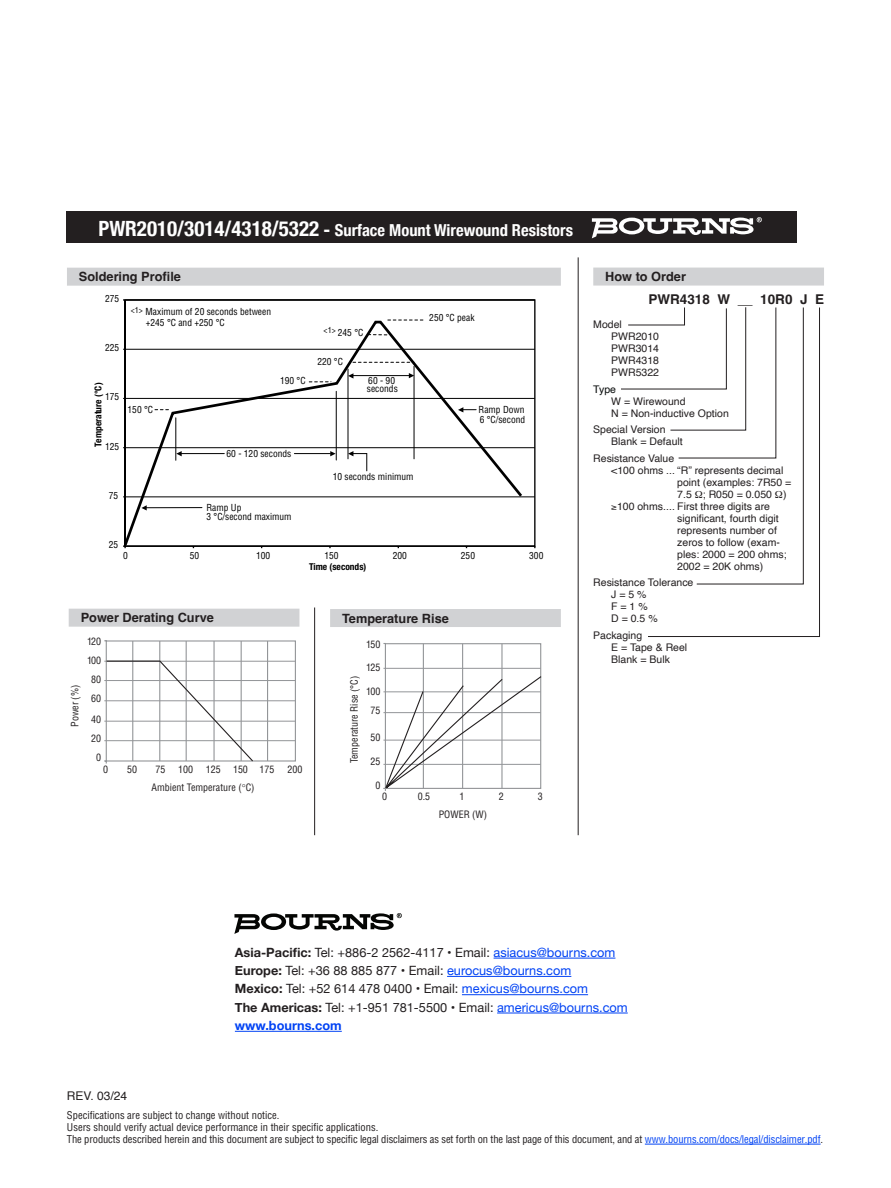
<style>
.page{position:relative;width:891px;height:1188px;background:#fff}
.page>*{position:absolute;margin:0;border:0;box-sizing:border-box;transform-origin:0 0}
.t1{font:700 condensed 16.5px "Helvetica Neue";color:#fff}
.t2{font:700 13.5px "Helvetica";color:#231f20}
.t3{font:12.75px "Helvetica Neue";color:#231f20}
.t4{font:700 12.75px "Helvetica";color:#231f20}
.t5{font:700 12.75px "Helvetica Neue";color:#0042f4}
.t6{font:12px "Helvetica";color:#231f20}
.t7{font:10.5px/12px "Helvetica";color:#231f20}
.negative_type_header{font:condensed 10.5px "Helvetica";letter-spacing:-.01em;color:#231f20}
.t8{font:condensed 10.05px/19.8px "Helvetica";color:#231f20;text-align:center}
.t9{font:condensed 9.45px/8.1px "Helvetica LT Std";color:#000}
.t10{font:700 condensed 9.45px "Helvetica Neue";color:#000}
.t11{font:condensed 8.1px "Helvetica LT Std";color:#000}
.s1{font-size:21px}
.s2{font-size:18.45px}
.s3{color:#080b0b}
.s4{font-weight:700}
.s5{color:#0042f4}
</style>
<div class="page">
<hr style="left:645px;top:1144px;width:176px;height:1px;background:#0042f4">
<div style="left:67px;top:212px;width:730px;height:31px;background:#231f20"></div>
<svg style="left:592px;top:217px;width:170px;height:21px"></svg>
<div style="left:67px;top:268px;width:494px;height:18px;background:#d1d2d4"></div>
<svg style="left:124px;top:299px;width:412px;height:247px"></svg>
<hr style="left:125px;top:545px;width:410px;height:2px;background:#000">
<svg style="left:123px;top:319px;width:402px;height:229px"></svg>
<hr style="left:352px;top:375px;width:58px;height:1px;background:#000">
<div style="left:593px;top:268px;width:231px;height:18px;background:#d1d2d4"></div>
<svg style="left:648px;top:307px;width:172px;height:330px"></svg>
<hr style="left:578px;top:257px;width:1px;height:578px;background:#231f20">
<div style="left:69px;top:609px;width:230px;height:18px;background:#d1d2d4"></div>
<svg style="left:104px;top:640px;width:192px;height:124px"></svg>
<div style="left:330px;top:609px;width:231px;height:18px;background:#d1d2d4"></div>
<svg style="left:383px;top:643px;width:159px;height:148px"></svg>
<hr style="left:314px;top:608px;width:1px;height:227px;background:#231f20">
<hr style="left:494px;top:958px;width:121px;height:1px;background:#0042f4">
<hr style="left:447px;top:976px;width:124px;height:1px;background:#0042f4">
<hr style="left:462px;top:994px;width:126px;height:1px;background:#0042f4">
<hr style="left:497px;top:1013px;width:131px;height:1px;background:#0042f4">
<hr style="left:235px;top:1031px;width:107px;height:1px;background:#0042f4">
<svg style="left:234px;top:913px;width:168px;height:21px"></svg>
<svg style="left:621px;top:307px;width:183px;height:278px"></svg>
<p class="t1" style="left:98px;top:216px;width:476px"><span class="s1">PWR2010/3014/4318/5322</span> <span class="s2">-</span> Surface Mount Wirewound Resistors</p>
<p class="t4" style="left:79px;top:269px;width:104px">Soldering Profile</p>
<p class="t9" style="left:105px;top:294px;width:16px">275</p>
<p class="t9" style="left:105px;top:344px;width:16px">225</p>
<p class="t11" style="left:131px;top:305px;width:14px">&lt;1&gt;</p>
<p class="t9" style="left:146px;top:306px;width:127px;line-height:11.2px">Maximum of 20 seconds between +245 °C and +250 °C</p>
<p class="t10" style="left:90px;top:447px;width:65px;rotate:-90deg">Temperature (°C)</p>
<p class="t9" style="left:105px;top:393px;width:16px">175</p>
<p class="t9" style="left:105px;top:442px;width:16px">125</p>
<p class="t9" style="left:128px;top:405px;width:27px">150 °C</p>
<p class="t9" style="left:280px;top:377px;width:27px">190 °C</p>
<p class="t9" style="left:227px;top:450px;width:66px">60 - 120 seconds</p>
<p class="t9" style="left:109px;top:491px;width:11px">75</p>
<p class="t9" style="left:109px;top:541px;width:11px">25</p>
<p class="t9" style="left:206px;top:502px;width:87px;line-height:9.9px">Ramp Up<br>3 °C/second maximum</p>
<p class="t11" style="left:324px;top:325px;width:14px">&lt;1&gt;</p>
<p class="t9" style="left:338px;top:329px;width:27px">245 °C</p>
<p class="t9" style="left:317px;top:357px;width:27px">220 °C</p>
<p class="t9" style="left:367px;top:377px;width:32px">60 - 90 seconds</p>
<p class="t9" style="left:333px;top:472px;width:82px">10 seconds minimum</p>
<p class="t9" style="left:429px;top:314px;width:47px">250 °C peak</p>
<p class="t9" style="left:479px;top:404px;width:48px;line-height:10.2px">Ramp Down<br>6 °C/second</p>
<p class="t9" style="left:123px;top:551px;width:6px">0</p>
<p class="t9" style="left:190px;top:551px;width:11px">50</p>
<p class="t9" style="left:256px;top:551px;width:16px">100</p>
<p class="t9" style="left:324px;top:551px;width:16px">150</p>
<p class="t9" style="left:393px;top:551px;width:16px">200</p>
<p class="t9" style="left:461px;top:551px;width:16px">250</p>
<p class="t9" style="left:529px;top:551px;width:16px">300</p>
<p class="t10" style="left:309px;top:559px;width:59px">Time (seconds)</p>
<p class="t4" style="left:81px;top:610px;width:135px">Power Derating Curve</p>
<p class="t8" style="left:87px;top:631px;width:16px">120</p>
<p class="t8" style="left:91px;top:669px;width:11px">80<br>60<br>40<br>20<br>0</p>
<p class="t8" style="left:87px;top:651px;width:16px">100</p>
<p class="t8" style="left:65px;top:727px;width:44px;rotate:-90deg">Power (%)</p>
<p class="t8" style="left:103px;top:759px;width:6px">0</p>
<p class="t8" style="left:127px;top:759px;width:11px">50</p>
<p class="t8" style="left:155px;top:759px;width:11px">75</p>
<p class="t8" style="left:178px;top:759px;width:16px">100</p>
<p class="t8" style="left:206px;top:759px;width:70px">125 150 175</p>
<p class="t8" style="left:288px;top:759px;width:16px">200</p>
<p class="t8" style="left:152px;top:777px;width:104px">Ambient Temperature ( C)</p>
<p class="t4" style="left:342px;top:610px;width:108px">Temperature Rise</p>
<p class="t8" style="left:366px;top:634px;width:16px">150</p>
<p class="t8" style="left:366px;top:658px;width:16px">125</p>
<p class="t8" style="left:366px;top:681px;width:16px">100</p>
<p class="t8" style="left:344px;top:763px;width:89px;rotate:-90deg">Temperature Rise (°C)</p>
<p class="t8" style="left:370px;top:701px;width:11px">75</p>
<p class="t8" style="left:370px;top:728px;width:11px">50</p>
<p class="t8" style="left:370px;top:752px;width:11px">25</p>
<p class="t8" style="left:375px;top:775px;width:6px">0</p>
<p class="t8" style="left:382px;top:787px;width:6px">0</p>
<p class="t8" style="left:499px;top:787px;width:6px">2</p>
<p class="t8" style="left:418px;top:787px;width:14px">0.5</p>
<p class="t8" style="left:460px;top:787px;width:6px">1</p>
<p class="t8" style="left:538px;top:787px;width:6px">3</p>
<p class="t8" style="left:439px;top:805px;width:50px">POWER (W)</p>
<p class="t4" style="left:605px;top:269px;width:82px">How to Order</p>
<p class="t2" style="left:648px;top:291px;width:177px">PWR4318 W __ 10R0 J E</p>
<p class="t7" style="left:611px;top:319px;width:49px;text-indent:-18px">Model<br>PWR2010<br>PWR3014<br>PWR4318<br>PWR5322</p>
<p class="t7" style="left:611px;top:383px;width:119px;text-indent:-18px"><span class="s3">Type<br></span>W = Wirewound<br>N = Non-inductive Option</p>
<p class="t7" style="left:611px;top:424px;width:73px;text-indent:-18px">Special Version<br>Blank = Default</p>
<p class="t7" style="left:611px;top:452px;width:174px;text-indent:-18px">Resistance Value<br>&lt;100 ohms ... “R” represents decimal</p>
<p class="t7" style="left:677px;top:476px;width:116px">point (examples: 7R50 =<br>7.5 ; R050 = 0.050 )</p>
<p class="t7" style="left:611px;top:500px;width:160px">≥100 ohms.... First three digits are</p>
<p class="t7" style="left:677px;top:512px;width:111px">significant, fourth digit represents number of zeros to follow (exam&shy;ples: 2000 = 200 ohms;</p>
<p class="t7" style="left:677px;top:560px;width:88px">2002 = 20K ohms)</p>
<p class="t7" style="left:611px;top:577px;width:84px;text-indent:-18px">Resistance Tolerance<br>J = 5 %<br>F = 1 %<br>D = 0.5 %</p>
<p class="t7" style="left:611px;top:629px;width:77px;text-indent:-18px">Packaging<br>E = Tape &amp; Reel<br>Blank = Bulk</p>
<p class="t6" style="left:67px;top:1086px;width:62px">REV. 03/24</p>
<p class="t3" style="left:235px;top:943px;width:382px"><span class="s4">Asia-Pacific:</span> Tel: +886-2 2562-4117 • Email: <span class="s5">asiacus@bourns.com</span></p>
<p class="t3" style="left:235px;top:961px;width:338px"><span class="s4">Europe:</span> Tel: +36 88 885 877 • Email: <span class="s5">eurocus@bourns.com</span></p>
<p class="t3" style="left:235px;top:980px;width:355px"><span class="s4">Mexico:</span> Tel: +52 614 478 0400 • Email: <span class="s5">mexicus@bourns.com</span></p>
<p class="t3" style="left:235px;top:998px;width:394px"><span class="s4">The Americas:</span> Tel: +1-951 781-5500 • Email: <span class="s5">americus@bourns.com</span></p>
<p class="t5" style="left:235px;top:1015px;width:108px">www.bourns.com</p>
<p class="negative_type_header" style="left:67px;top:1109px;width:214px">Specifications are subject to change without notice.</p>
<p class="negative_type_header" style="left:67px;top:1121px;width:313px">Users should verify actual device performance in their specific applications.</p>
<p class="negative_type_header" style="left:67px;top:1133px;width:758px">The products described herein and this document are subject to specific legal disclaimers as set forth on the last page of this document, and at <span class="s5">www.bourns.com/docs/legal/disclaimer.pdf</span>.</p>
</div>
